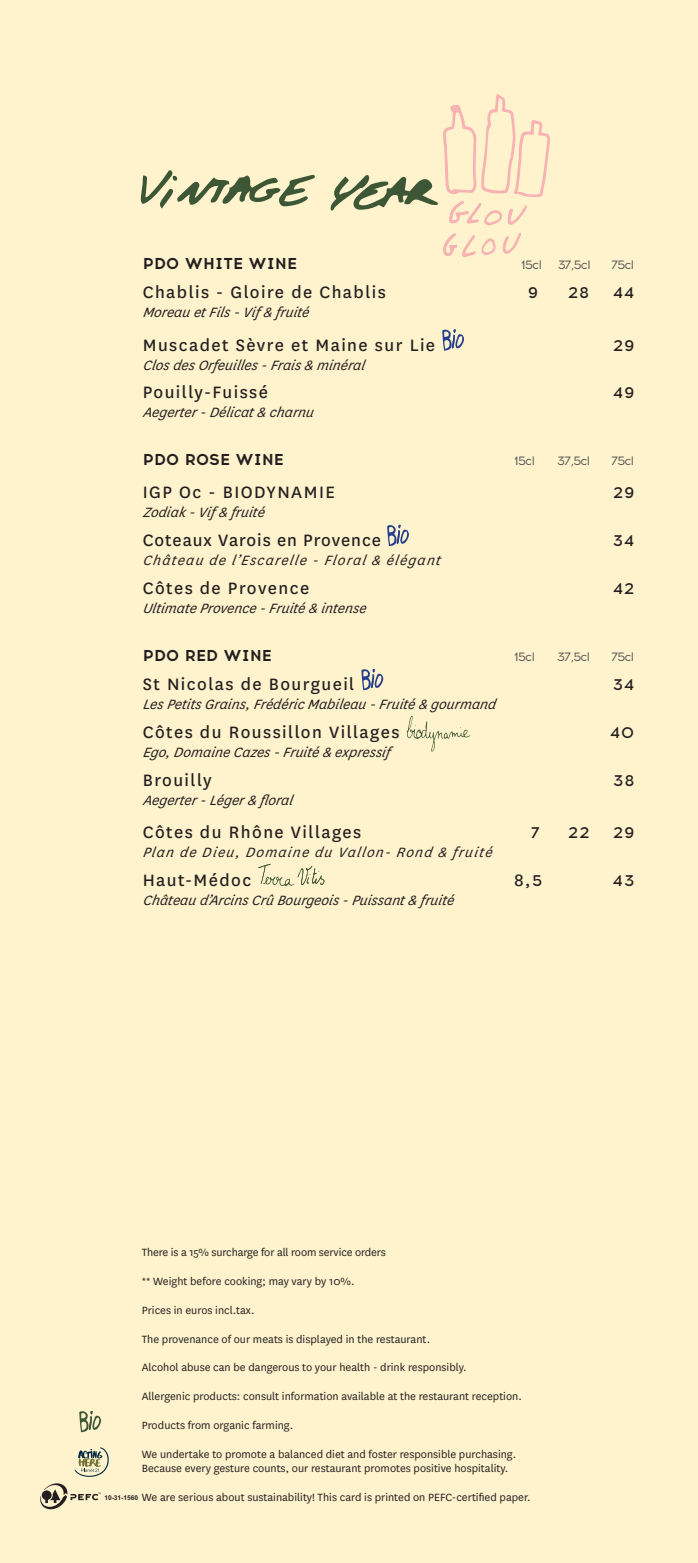
<style>
.page{position:relative;width:698px;height:1563px;background:#fff}
.page>*{position:absolute;margin:0;border:0;box-sizing:border-box;transform-origin:0 0}
.t1{font:19.25px "National";letter-spacing:.075em;color:#231f20}
.t2{font:19.25px "National";letter-spacing:.05em;color:#231f20}
.t3{font:italic 15.75px "National";color:#231f20}
.t4{font:700 15.75px "Acrom";letter-spacing:.01em;color:#231f20}
.t5{font:500 15.75px "Acrom";letter-spacing:.075em;color:#231f20}
.t6{font:12.25px/14px "National";color:#231f20}
.t7{font:12.25px "Acrom";letter-spacing:-.05em;color:#4b4c4d}
.s1{font-family:"Acrom";font-weight:500;font-size:15.75px}
.s2{font-family:"Arial";font-weight:700;font-size:6.65px}
</style>
<div class="page">
<div style="left:0;top:0;width:697px;height:1563px;background:#fef3cd"></div>
<svg style="left:502px;top:233px;width:19px;height:21px"></svg>
<svg style="left:482px;top:238px;width:13px;height:17px"></svg>
<svg style="left:443px;top:233px;width:32px;height:24px"></svg>
<svg style="left:442px;top:329px;width:22px;height:22px"></svg>
<svg style="left:387px;top:525px;width:22px;height:21px"></svg>
<svg style="left:361px;top:669px;width:22px;height:21px"></svg>
<svg style="left:406px;top:715px;width:64px;height:36px"></svg>
<svg style="left:258px;top:864px;width:66px;height:22px"></svg>
<svg style="left:74px;top:1447px;width:35px;height:29px"></svg>
<svg style="left:40px;top:1483px;width:61px;height:26px"></svg>
<svg style="left:79px;top:1411px;width:22px;height:21px"></svg>
<svg style="left:330px;top:94px;width:220px;height:131px"></svg>
<svg style="left:140px;top:170px;width:175px;height:38px"></svg>
<p class="t4" style="left:143px;top:252px;width:156px">PDO WHITE WINE</p>
<p class="t7" style="left:521px;top:257px;width:22px">15cl</p>
<p class="t7" style="left:557px;top:257px;width:34px">37,5cl</p>
<p class="t7" style="left:611px;top:257px;width:24px">75cl</p>
<h1 class="t1" style="left:143px;top:279px;width:244px">Chablis - Gloire de Chablis</h1>
<p class="t5" style="left:528px;top:282px;width:11px">9</p>
<p class="t5" style="left:568px;top:282px;width:22px">28</p>
<p class="t5" style="left:613px;top:282px;width:22px">44</p>
<p class="t3" style="left:143px;top:302px;width:171px">Moreau etFils-Vif &amp; fruité</p>
<h1 class="t1" style="left:143px;top:332px;width:294px">Muscadet Sèvre et Maine sur Lie</h1>
<p class="t5" style="left:613px;top:334px;width:22px">29</p>
<p class="t3" style="left:143px;top:355px;width:227px">ClosdesOrfeuilles-Frais&amp; minéral</p>
<h1 class="t1" style="left:143px;top:380px;width:127px">Pouilly-Fuissé</h1>
<p class="t5" style="left:613px;top:382px;width:22px">49</p>
<p class="t3" style="left:143px;top:403px;width:176px">Aegerter-Délicat&amp; charnu</p>
<p class="t4" style="left:143px;top:448px;width:142px">PDO ROSE WINE</p>
<p class="t7" style="left:514px;top:452px;width:22px">15cl</p>
<p class="t7" style="left:557px;top:452px;width:34px">37,5cl</p>
<p class="t7" style="left:611px;top:452px;width:24px">75cl</p>
<h1 class="t1" style="left:143px;top:479px;width:194px">IGP Oc - BIODYNAMIE</h1>
<p class="t5" style="left:613px;top:482px;width:22px">29</p>
<p class="t3" style="left:143px;top:502px;width:127px">Zodiak -Vif &amp; fruité</p>
<h1 class="t2" style="left:143px;top:527px;width:240px">Coteaux Varois en Provence</h1>
<p class="t5" style="left:612px;top:530px;width:23px">34</p>
<p class="t3" style="left:143px;top:550px;width:303px">Château de l’Escarelle - Floral &amp; élégant</p>
<h1 class="t1" style="left:143px;top:575px;width:168px">Côtes de Provence</h1>
<p class="t5" style="left:613px;top:578px;width:23px">42</p>
<p class="t3" style="left:143px;top:598px;width:228px">Ultimate Provence -Fruité &amp; intense</p>
<p class="t4" style="left:143px;top:644px;width:130px">PDO RED WINE</p>
<p class="t7" style="left:514px;top:649px;width:22px">15cl</p>
<p class="t7" style="left:557px;top:649px;width:34px">37,5cl</p>
<p class="t7" style="left:611px;top:649px;width:24px">75cl</p>
<h1 class="t1" style="left:143px;top:671px;width:213px">St Nicolas de Bourgueil</h1>
<p class="t5" style="left:612px;top:674px;width:23px">34</p>
<p class="t3" style="left:143px;top:694px;width:358px">LesPetitsGrains,Frédéric Mabileau -Fruité &amp; g ourmand</p>
<h1 class="t1" style="left:143px;top:719px;width:258px">Côtes du Roussillon Villages</h1>
<p class="t5" style="left:610px;top:722px;width:26px">40</p>
<p class="t3" style="left:143px;top:742px;width:249px">Eg o,Domaine Cazes-Fruité &amp; expressif</p>
<h1 class="t1" style="left:143px;top:767px;width:70px">Brouilly</h1>
<p class="t5" style="left:613px;top:769px;width:22px">38</p>
<p class="t3" style="left:143px;top:790px;width:155px">Aegerter-Léger&amp; floral</p>
<h1 class="t1" style="left:143px;top:819px;width:220px">Côtes du Rhône Villages</h1>
<p class="t5" style="left:531px;top:822px;width:10px">7</p>
<p class="t5" style="left:568px;top:822px;width:23px">22</p>
<p class="t5" style="left:613px;top:822px;width:22px">29</p>
<p class="t3" style="left:143px;top:842px;width:354px">Plan de Dieu, Domaine du Vallon- Rond &amp; fruité</p>
<h1 class="t1" style="left:143px;top:867px;width:110px">Haut-Médoc</h1>
<h1 class="t1" style="left:514px;top:867px;width:30px">8,<span class="s1">5</span></h1>
<p class="t5" style="left:612px;top:870px;width:23px">43</p>
<p class="t3" style="left:143px;top:890px;width:316px">Château d’ArcinsCrû Bourgeois-Puissant&amp; fruité</p>
<p class="t6" style="left:142px;top:1244px;width:245px">There is a 15% surcharge for all room service orders</p>
<p class="t6" style="left:142px;top:1273px;width:214px">** Weight before cooking; may vary by 10%.</p>
<p class="t6" style="left:142px;top:1302px;width:114px">Prices in euros incl.tax.</p>
<p class="t6" style="left:142px;top:1331px;width:290px">The provenance of our meats is displayed in the restaurant.</p>
<p class="t6" style="left:142px;top:1360px;width:326px">Alcohol abuse can be dangerous to your health - drink responsibly.</p>
<p class="t6" style="left:142px;top:1389px;width:381px">Allergenic products: consult information available at the restaurant reception.</p>
<p class="t6" style="left:142px;top:1418px;width:153px">Products from organic farming.</p>
<p class="t6" style="left:142px;top:1446px;width:376px">We undertake to promote a balanced diet and foster responsible purchasing.<br>Because every gesture counts, our restaurant promotes positive hospitality.</p>
<p class="t6" style="left:104px;top:1489px;width:427px"><span class="s2">10-31-1560</span> We are serious about sustainability! This card is printed on PEFC-certified paper.</p>
</div>
